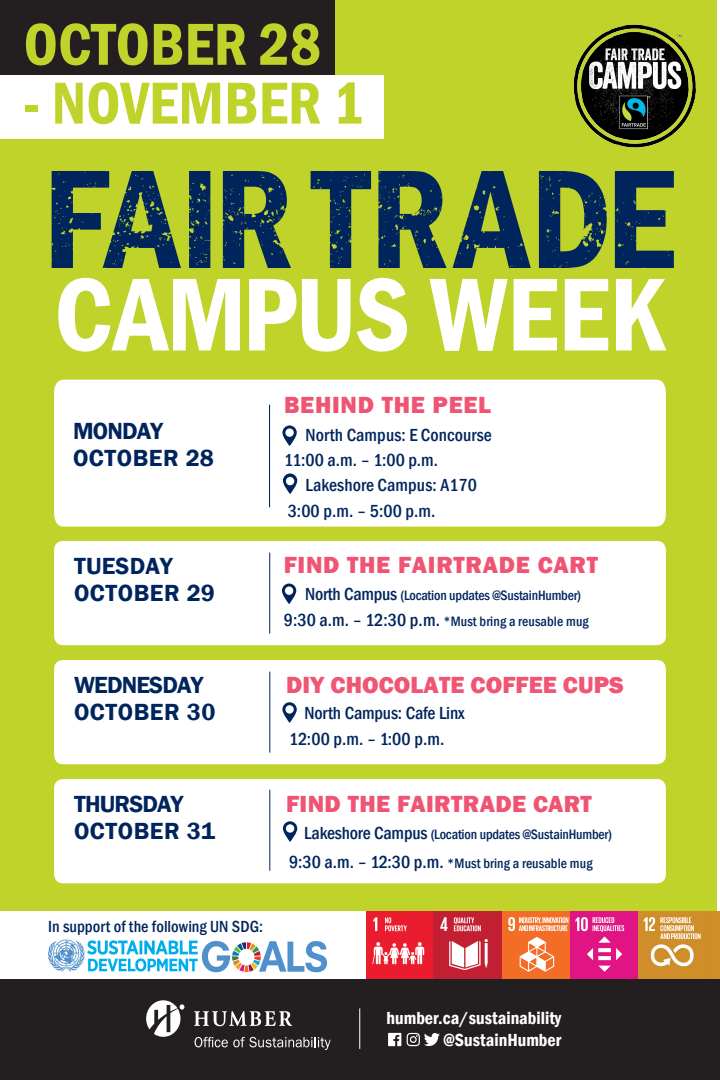
<style>
.page{position:relative;width:720px;height:1080px;background:#fff}
.page>*{position:absolute;margin:0;border:0;box-sizing:border-box;transform-origin:0 0}
.t1{font:600 condensed 107.35px "Franklin Gothic";letter-spacing:-.01em;color:#fff}
.t2{font:600 condensed 61.3px "Franklin Gothic";color:#c0d32b}
.t3{font:800 24px "Franklin Gothic";letter-spacing:.03em;color:#f05474}
.t4{font:600 24px/27px "Franklin Gothic";letter-spacing:.005em;color:#00255d}
.t5{font:800 24px "Franklin Gothic";letter-spacing:.005em;color:#f05674}
.t6{font:600 24px/27px "Franklin Gothic";letter-spacing:-.035em;color:#00255d}
.t7{font:600 24px/27px "Franklin Gothic";letter-spacing:-.015em;color:#00255d}
.t8{font:500 condensed 18px "Franklin Gothic";letter-spacing:.005em;color:#00255d}
.t9{font:600 condensed 18px "Franklin Gothic";color:#fff}
.t10{font:500 condensed 18px "Franklin Gothic";color:#00275e}
.t11{font:500 condensed 16.5px "Franklin Gothic";color:#00255d}
.t12{font:500 condensed 14px/25.2px "Franklin Gothic";letter-spacing:-.015em;color:#00255d}
.t13{font:500 condensed 14px "Franklin Gothic";letter-spacing:.005em;color:#00255d}
.s1{font-size:18px}
</style>
<div class="page">
<div style="left:0;top:0;width:720px;height:912px;background:#c0d32b"></div>
<div style="left:0;top:0;width:335px;height:87px;background:#231f20"></div>
<img style="left:557px;top:9px;width:155px;height:155px">
<div style="left:0;top:76px;width:384px;height:63px;background:#fff"></div>
<img style="left:366px;top:912px;width:272px;height:68px">
<svg style="left:638px;top:912px;width:82px;height:68px;background:#d39c49"></svg>
<img style="left:48px;top:939px;width:280px;height:34px">
<div style="left:0;top:980px;width:720px;height:100px;background:#231f20"></div>
<svg style="left:194px;top:1011px;width:98px;height:15px"></svg>
<svg style="left:146px;top:1000px;width:38px;height:37px"></svg>
<svg style="left:195px;top:1037px;width:136px;height:13px"></svg>
<svg style="left:388px;top:1033px;width:13px;height:13px"></svg>
<svg style="left:407px;top:1033px;width:33px;height:13px"></svg>
<hr style="left:360px;top:1008px;width:1px;height:41px;background:#fff">
<svg style="left:52px;top:171px;width:129px;height:97px;background:#5a7745"></svg>
<svg style="left:189px;top:171px;width:21px;height:97px;background:#0b2f59"></svg>
<svg style="left:223px;top:171px;width:68px;height:97px;background:#41604b"></svg>
<svg style="left:311px;top:171px;width:60px;height:97px;background:#678241"></svg>
<svg style="left:378px;top:171px;width:69px;height:97px;background:#41604b"></svg>
<svg style="left:453px;top:171px;width:78px;height:97px;background:#617d43"></svg>
<svg style="left:539px;top:171px;width:68px;height:97px;background:#42604b"></svg>
<svg style="left:615px;top:171px;width:59px;height:97px;background:#41604b"></svg>
<svg style="left:54px;top:380px;width:612px;height:147px"></svg>
<hr style="left:269px;top:405px;width:1px;height:102px;background:#00255d">
<svg style="left:282px;top:425px;width:15px;height:21px"></svg>
<div style="left:285px;top:428px;width:9px;height:9px;background:#fff;border-radius:50%"></div>
<div style="left:54px;top:541px;width:612px;height:104px;background:#fff;border-radius:9px"></div>
<hr style="left:269px;top:553px;width:1px;height:81px;background:#00255d">
<svg style="left:282px;top:584px;width:14px;height:20px"></svg>
<div style="left:285px;top:587px;width:8px;height:8px;background:#fff;border-radius:50%"></div>
<div style="left:54px;top:660px;width:612px;height:104px;background:#fff;border-radius:9px"></div>
<hr style="left:269px;top:672px;width:1px;height:81px;background:#00255d">
<svg style="left:282px;top:702px;width:15px;height:21px"></svg>
<div style="left:285px;top:705px;width:9px;height:9px;background:#fff;border-radius:50%"></div>
<div style="left:54px;top:779px;width:612px;height:104px;background:#fff;border-radius:9px"></div>
<hr style="left:269px;top:790px;width:1px;height:81px;background:#00255d">
<svg style="left:283px;top:821px;width:14px;height:21px"></svg>
<div style="left:286px;top:824px;width:8px;height:9px;background:#fff;border-radius:50%"></div>
<svg style="left:283px;top:473px;width:14px;height:21px"></svg>
<div style="left:286px;top:477px;width:8px;height:8px;background:#fff;border-radius:50%"></div>
<p class="t2" style="left:24px;top:3px;width:299px">OCTOBER 28</p>
<p class="t2" style="left:24px;top:62px;width:342px">- NOVEMBER 1</p>
<p class="t1" style="left:54px;top:243px;width:613px">CAMPUS WEEK</p>
<p class="t4" style="left:73px;top:417px;width:142px">MONDAY<br>OCTOBER 28</p>
<p class="t3" style="left:284px;top:389px;width:208px">BEHIND THE PEEL</p>
<p class="t8" style="left:306px;top:423px;width:188px">North Campus: E Concourse</p>
<p class="t8" style="left:284px;top:448px;width:156px">11:00 a.m. – 1:00 p.m.</p>
<p class="t8" style="left:306px;top:473px;width:173px">Lakeshore Campus: A170</p>
<p class="t10" style="left:288px;top:499px;width:149px">3:00 p.m. – 5:00 p.m.</p>
<p class="t4" style="left:74px;top:553px;width:142px">TUESDAY<br>OCTOBER 29</p>
<h3 class="t3" style="left:284px;top:549px;width:316px">FIND THE FAIRTRADE CART</h3>
<p class="t12" style="left:284px;top:583px;width:307px;text-indent:21px"><span class="s1">North Campus</span> (Location updates @SustainHumber)<br><span class="s1">9:30 a.m. – 12:30 p.m.</span> *Must bring a reusable mug</p>
<p class="t6" style="left:74px;top:672px;width:143px">WEDNESDAY<br>OCTOBER 30</p>
<p class="t5" style="left:286px;top:670px;width:339px">DIY CHOCOLATE COFFEE CUPS</p>
<p class="t8" style="left:304px;top:701px;width:162px">North Campus: Cafe Linx</p>
<p class="t7" style="left:74px;top:791px;width:142px">THURSDAY<br>OCTOBER 31</p>
<p class="t11" style="left:48px;top:916px;width:216px">In support of the following UN SDG:</p>
<p class="t8" style="left:289px;top:727px;width:157px">12:00 p.m. – 1:00 p.m.</p>
<p class="t3" style="left:286px;top:788px;width:307px">FIND THE FAIRTRADE CART</p>
<p class="t12" style="left:304px;top:822px;width:309px"><span class="s1">Lakeshore Campus</span> (Location updates @SustainHumber)</p>
<p class="t13" style="left:289px;top:854px;width:305px"><span class="s1">9:30 a.m. – 12:30 p.m.</span> *Must bring a reusable mug</p>
<p class="t9" style="left:387px;top:1006px;width:176px">humber.ca/sustainability</p>
<p class="t9" style="left:444px;top:1028px;width:119px">@SustainHumber</p>
</div>
